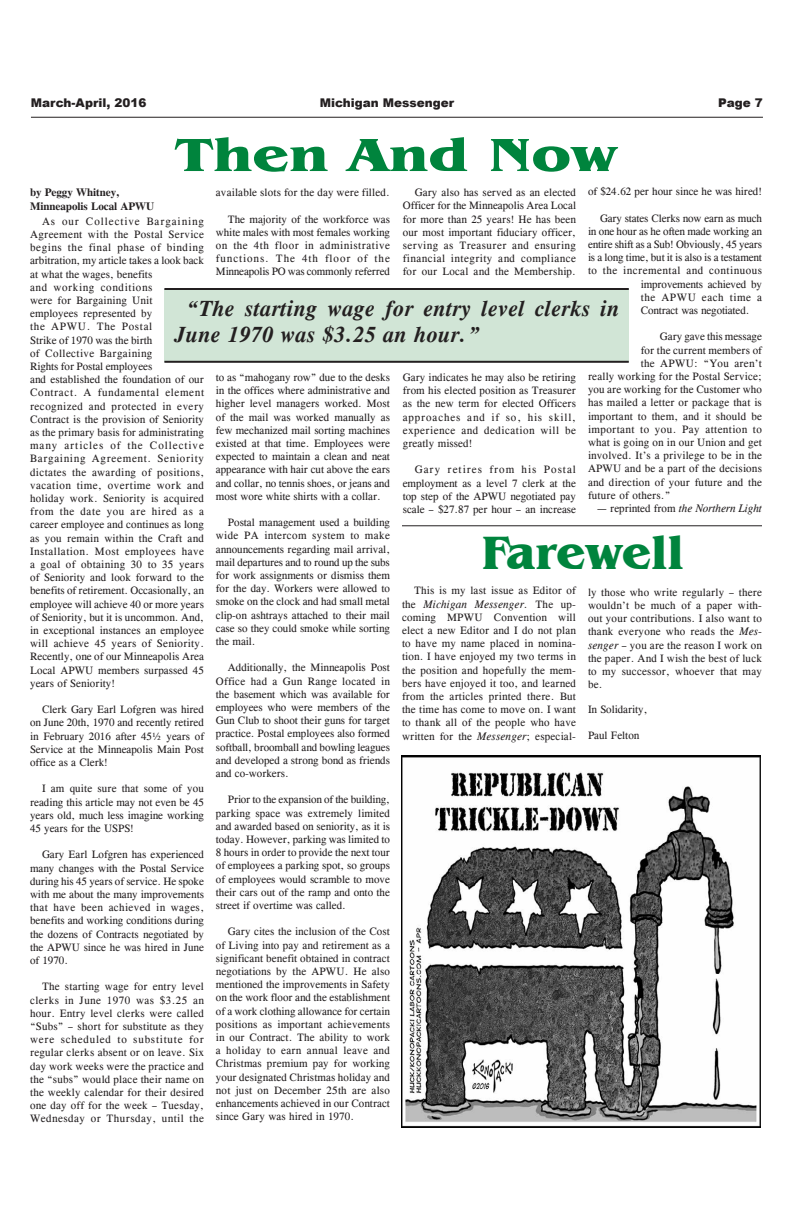
<style>
.page{position:relative;width:792px;height:1224px;background:#fff}
.page>*{position:absolute;margin:0;border:0;box-sizing:border-box;transform-origin:0 0}
.t1{font:700 48px "Benguiat IT Cby BT";color:#00843d;scale:1.25 1}
.t2{font:700 48px "Benguiat IT Cby BT";color:#00843d}
.t3{font:italic 700 22px/26.4px "CG Times";letter-spacing:.02em;color:#231f20}
.t4{font:900 12px "Arial";color:#231f20}
.t5{font:11px/13.2px "CG Times";letter-spacing:.01em;color:#231f20;text-align:justify}
.t6{font:11px "CG Times";letter-spacing:-.01em;color:#231f20}
.t7{font:700 11px/13.2px "CG Times";color:#231f20}
.t8{font:11px "CG Times";letter-spacing:-.015em;color:#231f20}
.t9{font:italic 11px "CG Times";color:#231f20}
.t10{font:11px "CG Times";letter-spacing:.045em;color:#231f20}
.t11{font:11px "CG Times";letter-spacing:.04em;color:#231f20}
.t12{font:11px "CG Times";letter-spacing:.03em;color:#231f20}
.t13{font:11px "CG Times";letter-spacing:.055em;color:#231f20}
.s1{font-style:normal}
.s2{font-style:italic}
</style>
<div class="page">
<hr style="left:31px;top:117px;width:732px;height:1px;background:#231f20">
<div style="left:164px;top:289px;width:465px;height:73px;background:#d1e5d6"></div>
<hr style="left:164px;top:288px;width:465px;height:2px;background:#231f20">
<hr style="left:164px;top:361px;width:465px;height:2px;background:#231f20">
<hr style="left:402px;top:525px;width:360px;height:1px;background:#231f20">
<img style="left:402px;top:756px;width:359px;height:371px">
<p class="t4" style="left:31px;top:94px;width:117px">March-April, 2016</p>
<p class="t4" style="left:320px;top:94px;width:136px">Michigan Messenger</p>
<p class="t4" style="left:718px;top:94px;width:46px">Page 7</p>
<h1 class="t1" style="left:175px;top:125px;width:355px">Then And Now</h1>
<p class="t5" style="left:588px;top:185px;width:175px">of $24.62 per hour since he was hired!</p>
<p class="t6" style="left:600px;top:211px;width:163px">Gary states Clerks now earn as much</p>
<p class="t6" style="left:588px;top:225px;width:175px">in one hour as he often made working an</p>
<p class="t8" style="left:588px;top:238px;width:176px">entire shift as a Sub! Obviously, 45 years</p>
<p class="t6" style="left:588px;top:251px;width:175px">is a long time, but it is also is a testament</p>
<p class="t10" style="left:588px;top:264px;width:175px">to the incremental and continuous</p>
<p class="t5" style="left:641px;top:277px;width:123px">improvements achieved by</p>
<p class="t13" style="left:641px;top:291px;width:123px">the APWU each time a</p>
<p class="t6" style="left:641px;top:304px;width:110px">Contract was negotiated.</p>
<p class="t5" style="left:660px;top:330px;width:103px">Gary gave this message</p>
<p class="t5" style="left:641px;top:343px;width:123px">for the current members of</p>
<p class="t12" style="left:641px;top:357px;width:123px">the APWU: “You aren’t</p>
<p class="t5" style="left:588px;top:370px;width:175px">really working for the Postal Service;</p>
<p class="t5" style="left:588px;top:383px;width:175px">you are working for the Customer who</p>
<p class="t5" style="left:588px;top:396px;width:175px">has mailed a letter or package that is</p>
<p class="t5" style="left:588px;top:409px;width:175px">important to them, and it should be</p>
<p class="t11" style="left:588px;top:423px;width:175px">important to you. Pay attention to</p>
<p class="t5" style="left:588px;top:436px;width:175px">what is going on in our Union and get</p>
<p class="t5" style="left:588px;top:449px;width:175px">involved. It’s a privilege to be in the</p>
<p class="t5" style="left:588px;top:462px;width:175px">APWU and be a part of the decisions</p>
<p class="t5" style="left:588px;top:475px;width:175px">and direction of your future and the</p>
<p class="t5" style="left:588px;top:488px;width:84px">future of others.”</p>
<p class="t9" style="left:597px;top:502px;width:166px"><span class="s1">— reprinted from</span> the Northern Light</p>
<p class="t5" style="left:216px;top:186px;width:176px">available slots for the day were filled.</p>
<p class="t5" style="left:216px;top:212px;width:176px;text-indent:12px">The majority of the workforce was white males with most females working on the 4th floor in administrative functions. The 4th floor of the Minneapolis PO was commonly referred</p>
<p class="t5" style="left:403px;top:186px;width:175px;text-indent:12px">Gary also has served as an elected Officer for the Minneapolis Area Local for more than 25 years! He has been our most important fiduciary officer, serving as Treasurer and ensuring financial integrity and compliance for our Local and the Membership.</p>
<p class="t7" style="left:30px;top:186px;width:125px">by Peggy Whitney,<br>Minneapolis Local APWU</p>
<p class="t5" style="left:30px;top:215px;width:175px;text-align:left;text-indent:12px">As our Collective Bargaining<br>Agreement with the Postal Service begins the final phase of binding arbitration, my article takes a look back at what the wages, benefits<br>and working conditions<br>were for Bargaining Unit<br>employees represented by<br>the APWU. The Postal<br>Strike of 1970 was the birth<br>of Collective Bargaining<br>Rights for Postal employees<br>and established the foundation of our<br>Contract. A fundamental element recognized and protected in every<br>Contract is the provision of Seniority as the primary basis for administrating many articles of the Collective<br>Bargaining Agreement. Seniority dictates the awarding of positions, vacation time, overtime work and holiday work. Seniority is acquired from the date you are hired as a career employee and continues as long as you remain within the Craft and<br>Installation. Most employees have a goal of obtaining 30 to 35 years of Seniority and look forward to the benefits of retirement. Occasionally, an employee will achieve 40 or more years of Seniority, but it is uncommon. And, in exceptional instances an employee will achieve 45 years of Seniority.<br>Recently, one of our Minneapolis Area<br>Local APWU members surpassed 45 years of Seniority!</p>
<p class="t5" style="left:30px;top:703px;width:175px;text-indent:12px">Clerk Gary Earl Lofgren was hired on June 20th, 1970 and recently retired in February 2016 after 45½ years of Service at the Minneapolis Main Post office as a Clerk!</p>
<p class="t5" style="left:30px;top:782px;width:175px;text-indent:12px">I am quite sure that some of you reading this article may not even be 45 years old, much less imagine working 45 years for the USPS!</p>
<p class="t5" style="left:30px;top:848px;width:175px;text-indent:12px">Gary Earl Lofgren has experienced many changes with the Postal Service during his 45 years of service. He spoke with me about the many improvements that have been achieved in wages, benefits and working conditions during the dozens of Contracts negotiated by the APWU since he was hired in June of 1970.</p>
<p class="t5" style="left:30px;top:980px;width:175px;text-indent:12px">The starting wage for entry level clerks in June 1970 was $3.25 an hour. Entry level clerks were called “Subs” – short for substitute as they were scheduled to substitute for regular clerks absent or on leave. Six day work weeks were the practice and the “subs” would place their name on the weekly calendar for their desired one day off for the week – Tuesday, Wednesday or Thursday, until the</p>
<h2 class="t3" style="left:174px;top:295px;width:446px;text-indent:12px">“The starting wage for entry level clerks in<br>June 1970 was $3.25 an hour.”</h2>
<p class="t5" style="left:403px;top:371px;width:175px">Gary indicates he may also be retiring from his elected position as Treasurer as the new term for elected Officers approaches and if so, his skill, experience and dedication will be greatly missed!</p>
<p class="t5" style="left:403px;top:463px;width:175px;text-indent:12px">Gary retires from his Postal employment as a level 7 clerk at the top step of the APWU negotiated pay scale – $27.87 per hour – an increase</p>
<p class="t5" style="left:216px;top:371px;width:176px">to as “mahogany row” due to the desks in the offices where administrative and higher level managers worked. Most of the mail was worked manually as few mechanized mail sorting machines existed at that time. Employees were expected to maintain a clean and neat appearance with hair cut above the ears and collar, no tennis shoes, or jeans and most wore white shirts with a collar.</p>
<p class="t5" style="left:216px;top:516px;width:176px;text-indent:12px">Postal management used a building wide PA intercom system to make announcements regarding mail arrival, mail departures and to round up the subs for work assignments or dismiss them for the day. Workers were allowed to smoke on the clock and had small metal clip-on ashtrays attached to their mail case so they could smoke while sorting the mail.</p>
<p class="t5" style="left:216px;top:661px;width:176px;text-indent:12px">Additionally, the Minneapolis Post Office had a Gun Range located in the basement which was available for employees who were members of the Gun Club to shoot their guns for target practice. Postal employees also formed softball, broomball and bowling leagues and developed a strong bond as friends and co-workers.</p>
<p class="t5" style="left:216px;top:793px;width:176px;text-indent:12px">Prior to the expansion of the building, parking space was extremely limited and awarded based on seniority, as it is today. However, parking was limited to 8 hours in order to provide the next tour of employees a parking spot, so groups of employees would scramble to move their cars out of the ramp and onto the street if overtime was called.</p>
<p class="t5" style="left:216px;top:925px;width:176px;text-indent:12px">Gary cites the inclusion of the Cost of Living into pay and retirement as a significant benefit obtained in contract negotiations by the APWU. He also mentioned the improvements in Safety on the work floor and the establishment of a work clothing allowance for certain positions as important achievements in our Contract. The ability to work a holiday to earn annual leave and Christmas premium pay for working your designated Christmas holiday and not just on December 25th are also enhancements achieved in our Contract since Gary was hired in 1970.</p>
<h1 class="t2" style="left:481px;top:523px;width:204px">Farewell</h1>
<p class="t5" style="left:402px;top:584px;width:175px;text-indent:12px">This is my last issue as Editor of the <span class="s2">Michigan Messenger.</span> The up&shy;coming MPWU Convention will elect a new Editor and I do not plan to have my name placed in nomina&shy;tion. I have enjoyed my two terms in the position and hopefully the mem&shy;bers have enjoyed it too, and learned from the articles printed there. But the time has come to move on. I want to thank all of the people who have written for the <span class="s2">Messenger</span>; especial-</p>
<p class="t5" style="left:588px;top:586px;width:175px">ly those who write regularly – there wouldn’t be much of a paper with&shy;out your contributions. I also want to thank everyone who reads the <span class="s2">Mes&shy;senger</span> – you are the reason I work on the paper. And I wish the best of luck to my successor, whoever that may be.</p>
<p class="t5" style="left:588px;top:703px;width:61px">In Solidarity,</p>
<p class="t5" style="left:588px;top:728px;width:53px">Paul Felton</p>
</div>
